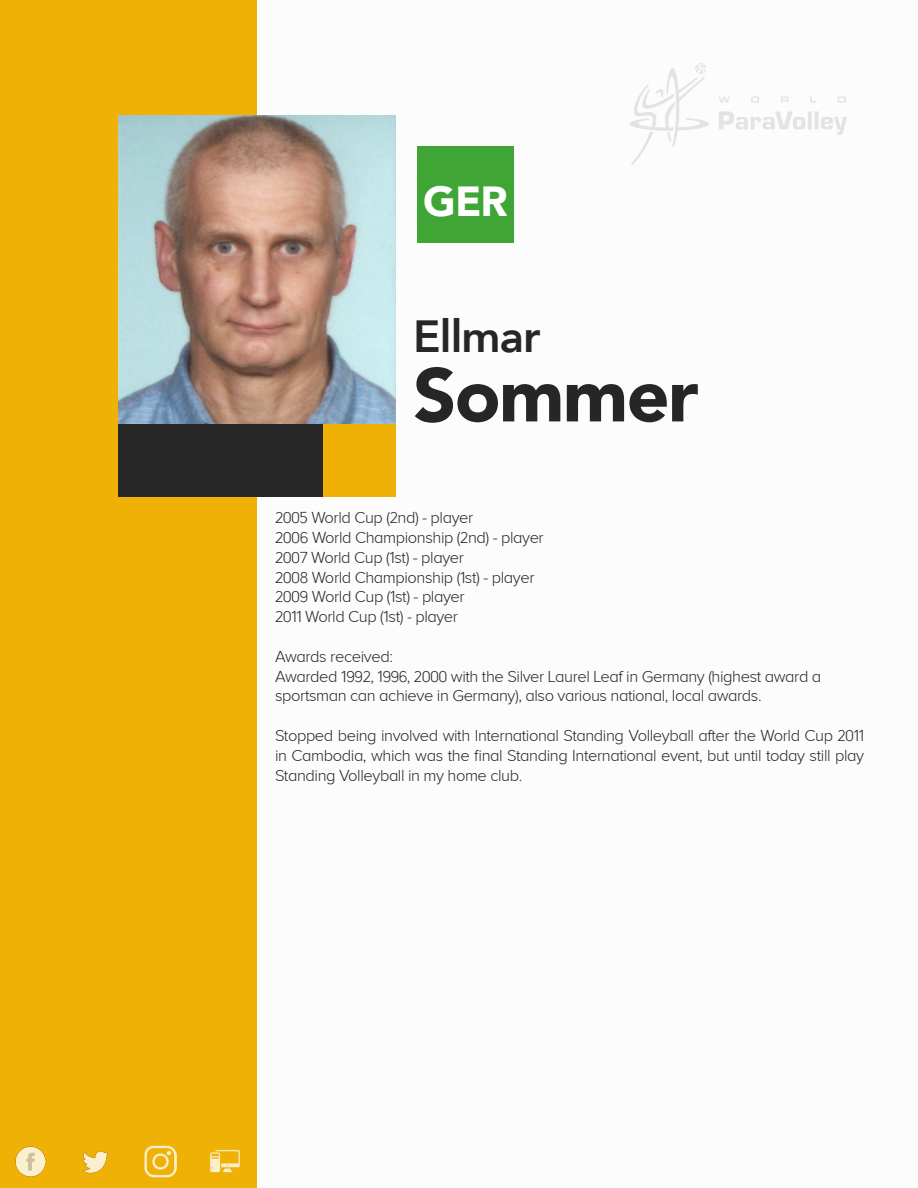
<style>
.page{position:relative;width:918px;height:1188px;background:#fff}
.page>*{position:absolute;margin:0;border:0;box-sizing:border-box;transform-origin:0 0}
.t1{font:900 75px "Avenir";letter-spacing:-.02em;color:#252625}
.t2{font:800 45px "Avenir";letter-spacing:-.02em;color:#252625}
.t3{font:900 42px "Avenir";color:#fff}
.t4{font:300 16.5px/19.8px "Proxima Nova";letter-spacing:-.025em;color:#252625}
</style>
<div class="page">
<div style="left:0;top:0;width:257px;height:1188px;background:#efb105"></div>
<div style="left:417px;top:147px;width:97px;height:96px;background:#3fa535"></div>
<div style="left:323px;top:424px;width:73px;height:72px;background:#efb105"></div>
<div style="left:119px;top:424px;width:204px;height:72px;background:#272727"></div>
<img style="left:15px;top:1146px;width:31px;height:31px">
<img style="left:83px;top:1151px;width:25px;height:23px">
<img style="left:144px;top:1145px;width:32px;height:33px">
<img style="left:210px;top:1150px;width:30px;height:23px">
<img style="left:630px;top:63px;width:217px;height:102px">
<img style="left:119px;top:116px;width:277px;height:308px">
<h3 class="t3" style="left:423px;top:165px;width:86px">GER</h3>
<h2 class="t2" style="left:413px;top:302px;width:129px">Ellmar</h2>
<h1 class="t1" style="left:413px;top:331px;width:287px">Sommer</h1>
<p class="t4" style="left:275px;top:508px;width:270px">2005 World Cup (2nd) - player<br>2006 World Championship (2nd) - player<br>2007 World Cup (1st) - player<br>2008 World Championship (1st) - player<br>2009 World Cup (1st) - player<br>2011 World Cup (1st) - player</p>
<p class="t4" style="left:275px;top:646px;width:548px">Awards received:<br>Awarded 1992, 1996, 2000 with the Silver Laurel Leaf in Germany (highest award a sportsman can achieve in Germany), also various national, local awards.</p>
<p class="t4" style="left:275px;top:726px;width:591px;text-align:justify">Stopped being involved with International Standing Volleyball after the World Cup 2011 in Cambodia, which was the final Standing International event, but until today still play Standing Volleyball in my home club.</p>
</div>
